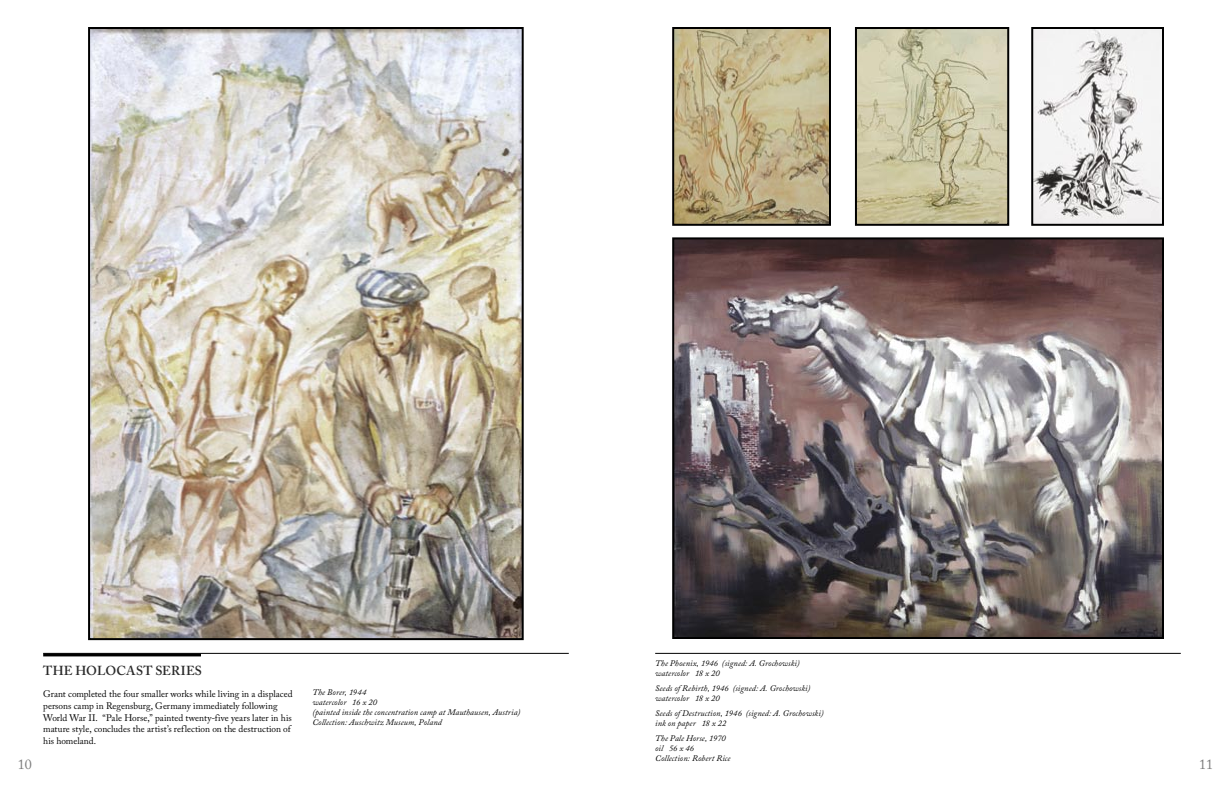
<style>
.page{position:relative;width:1224px;height:792px;background:#fff}
.page>*{position:absolute;margin:0;border:0;box-sizing:border-box;transform-origin:0 0}
.t1{font:14px "Adobe Caslon Pro";color:#7c7c7c}
.Subhead_1_CAPS{font:600 13px "Adobe Caslon Pro";letter-spacing:.015em;color:#2a2a2a}
.Body_text_smaller{font:9.5px/11.6px "Adobe Caslon Pro";color:#000}
.Artwork_caption{font:italic 8.5px/10px "Adobe Caslon Pro";letter-spacing:.01em;color:#000}
</style>
<div class="page">
<hr style="left:655px;top:653px;width:526px;height:1px;background:#000">
<hr style="left:43px;top:653px;width:526px;height:1px;background:#000">
<hr style="left:43px;top:653px;width:158px;height:3px;background:#000">
<img style="left:91px;top:30px;width:430px;height:607px">
<div style="left:88px;top:27px;width:436px;height:613px;border:2px solid #000"></div>
<img style="left:675px;top:240px;width:486px;height:396px">
<div style="left:672px;top:237px;width:492px;height:402px;border:2px solid #000"></div>
<img style="left:858px;top:30px;width:148px;height:193px">
<div style="left:855px;top:27px;width:154px;height:199px;border:2px solid #000"></div>
<img style="left:1034px;top:30px;width:127px;height:193px">
<div style="left:1031px;top:27px;width:133px;height:199px;border:2px solid #000"></div>
<img style="left:675px;top:30px;width:153px;height:193px">
<div style="left:672px;top:27px;width:159px;height:199px;border:2px solid #000"></div>
<p class="Artwork_caption" style="left:655px;top:658px;width:146px">The Phoenix, 1946 (signed: A. Grochowski) watercolor 18 x 20</p>
<p class="Artwork_caption" style="left:655px;top:683px;width:157px">Seeds of Rebirth, 1946 (signed: A. Grochowski) watercolor 18 x 20</p>
<p class="Artwork_caption" style="left:655px;top:708px;width:170px">Seeds of Destruction, 1946 (signed: A. Grochowski) ink on paper 18 x 22</p>
<p class="Artwork_caption" style="left:655px;top:733px;width:77px">The Pale Horse, 1970 oil 56 x 46<br>Collection: Robert Rice</p>
<p class="Subhead_1_CAPS" style="left:43px;top:663px;width:160px">THE HOLOCAST SERIES</p>
<p class="Body_text_smaller" style="left:43px;top:688px;width:251px">Grant completed the four smaller works while living in a displaced persons camp in Regensburg, Germany immediately following World War II. “Pale Horse,” painted twenty-five years later in his mature style, concludes the artist’s reflection on the destruction of his homeland.</p>
<p class="Artwork_caption" style="left:312px;top:688px;width:210px">The Borer, 1944<br>watercolor 16 x 20<br>(painted inside the concentration camp at Mauthausen, Austria)<br>Collection: Auschwitz Museum, Poland</p>
<p class="t1" style="left:18px;top:756px;width:15px">10</p>
<p class="t1" style="left:1199px;top:756px;width:15px">11</p>
</div>
